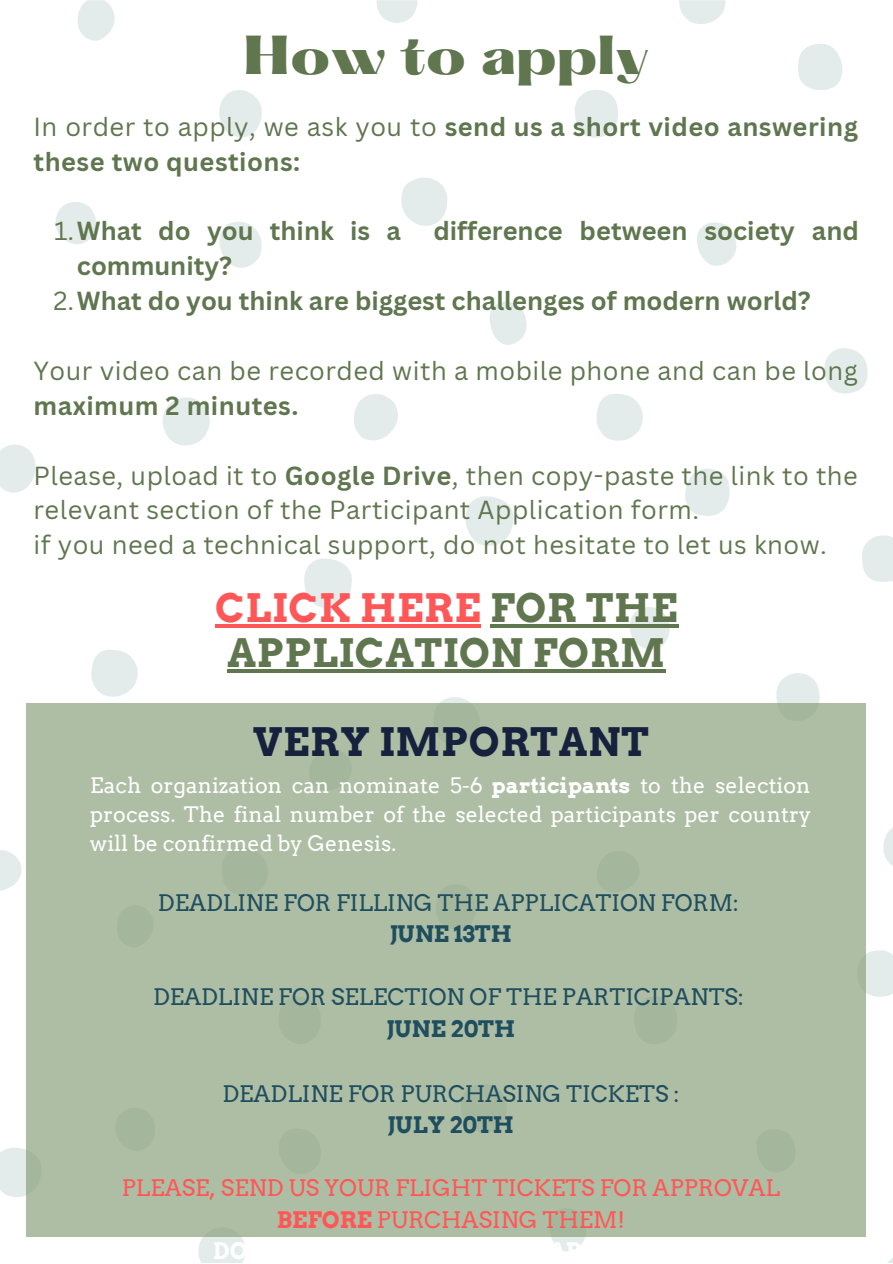
<style>
.page{position:relative;width:893px;height:1264px;background:#fff}
.page>*{position:absolute;margin:0;border:0;box-sizing:border-box;transform-origin:0 0}
.t1{font:900 48px "Hatton";color:#5f764f}
.t2{font:700 39.3px/45px "Arvo";letter-spacing:.02em;color:#5f764f;text-align:center}
.t3{font:700 39.3px "Arvo";letter-spacing:.02em;color:#16213d}
.t4{font:25.5px/34.8px "Canva Sans";letter-spacing:.02em;color:#5f764f}
.t5{font:700 25.5px "Canva Sans";color:#5f764f}
.t6{font:700 25.5px/34.8px "Canva Sans";letter-spacing:.02em;color:#5f764f}
.t7{font:22.8px "Arvo";color:#1f4e5f}
.t8{font:22.8px/31.5px "Arvo";color:#ff5757;text-align:center}
.t9{font:700 22.8px "Arvo";color:#1f4e5f}
.t10{font:21.3px/29.2px "Arvo";color:#fff;text-align:justify}
.s1{font-weight:400}
.s2{font-weight:700}
.s3{color:#ff5757}
</style>
<div class="page">
<svg style="left:465px;top:496px;width:48px;height:50px"></svg>
<svg style="left:685px;top:469px;width:44px;height:47px"></svg>
<svg style="left:862px;top:535px;width:30px;height:47px"></svg>
<svg style="left:91px;top:650px;width:47px;height:46px"></svg>
<svg style="left:883px;top:828px;width:9px;height:37px"></svg>
<svg style="left:776px;top:673px;width:43px;height:30px"></svg>
<svg style="left:219px;top:222px;width:42px;height:46px"></svg>
<svg style="left:219px;top:90px;width:43px;height:48px"></svg>
<svg style="left:376px;top:0;width:41px;height:23px"></svg>
<svg style="left:630px;top:607px;width:39px;height:42px"></svg>
<svg style="left:489px;top:302px;width:38px;height:43px"></svg>
<svg style="left:78px;top:0;width:37px;height:41px"></svg>
<svg style="left:824px;top:348px;width:44px;height:46px"></svg>
<svg style="left:304px;top:558px;width:48px;height:50px"></svg>
<svg style="left:440px;top:697px;width:30px;height:6px"></svg>
<svg style="left:401px;top:178px;width:46px;height:48px"></svg>
<svg style="left:596px;top:394px;width:46px;height:47px"></svg>
<svg style="left:798px;top:44px;width:44px;height:46px"></svg>
<svg style="left:575px;top:90px;width:43px;height:48px"></svg>
<svg style="left:163px;top:397px;width:47px;height:48px"></svg>
<svg style="left:354px;top:394px;width:44px;height:46px"></svg>
<svg style="left:0;top:444px;width:36px;height:49px"></svg>
<svg style="left:55px;top:202px;width:41px;height:42px"></svg>
<svg style="left:697px;top:222px;width:40px;height:44px"></svg>
<svg style="left:679px;top:0;width:46px;height:24px"></svg>
<svg style="left:0;top:850px;width:21px;height:40px"></svg>
<svg style="left:547px;top:1235px;width:40px;height:17px"></svg>
<svg style="left:0;top:1147px;width:27px;height:50px"></svg>
<svg style="left:865px;top:949px;width:27px;height:47px"></svg>
<svg style="left:195px;top:1235px;width:51px;height:27px"></svg>
<hr style="left:215px;top:624px;width:266px;height:4px;background:#ff5757">
<hr style="left:490px;top:624px;width:188px;height:4px;background:#5f764f">
<hr style="left:227px;top:669px;width:438px;height:4px;background:#5f764f">
<div style="left:27px;top:703px;width:838px;height:532px;background:#aebea4"></div>
<p class="t1" style="left:243px;top:32px;width:408px">How to apply</p>
<p class="t6" style="left:34px;top:109px;width:825px"><span class="s1">In order to apply, we ask you to</span> send us a short video answering these two questions:</p>
<p class="t5" style="left:54px;top:213px;width:348px"><span class="s1">1.</span>What do you think is a</p>
<p class="t5" style="left:433px;top:213px;width:427px">difference between society and</p>
<p class="t5" style="left:77px;top:248px;width:157px">community?</p>
<p class="t5" style="left:54px;top:283px;width:758px"><span class="s1">2.</span>What do you think are biggest challenges of modern world?</p>
<p class="t4" style="left:34px;top:352px;width:825px">Your video can be recorded with a mobile phone and can be long <span class="s2">maximum 2 minutes.</span></p>
<p class="t4" style="left:34px;top:457px;width:825px">Please, upload it to <span class="s2">Google Drive</span>, then copy-paste the link to the relevant section of the Participant Application form.</p>
<p class="t4" style="left:34px;top:527px;width:794px">if you need a technical support, do not hesitate to let us know.</p>
<p class="t2" style="left:215px;top:585px;width:464px"><span class="s3">CLICK HERE</span> FOR THE<br>APPLICATION FORM</p>
<p class="t3" style="left:253px;top:718px;width:397px">VERY IMPORTANT</p>
<p class="t10" style="left:90px;top:770px;width:722px">Each organization can nominate 5-6 <span class="s2">participants</span> to the selection process. The final number of the selected participants per country will be confirmed by Genesis.</p>
<p class="t7" style="left:158px;top:888px;width:582px">DEADLINE FOR FILLING THE APPLICATION FORM:</p>
<p class="t9" style="left:390px;top:920px;width:123px">JUNE 13TH</p>
<p class="t7" style="left:153px;top:983px;width:592px">DEADLINE FOR SELECTION OF THE PARTICIPANTS:</p>
<p class="t9" style="left:387px;top:1014px;width:130px">JUNE 20TH</p>
<p class="t7" style="left:222px;top:1079px;width:458px">DEADLINE FOR PURCHASING TICKETS :</p>
<p class="t9" style="left:388px;top:1111px;width:127px">JULY 20TH</p>
<p class="t8" style="left:122px;top:1172px;width:659px">PLEASE, SEND US YOUR FLIGHT TICKETS FOR APPROVAL<br><span class="s2">BEFORE</span> PURCHASING THEM!</p>
</div>
